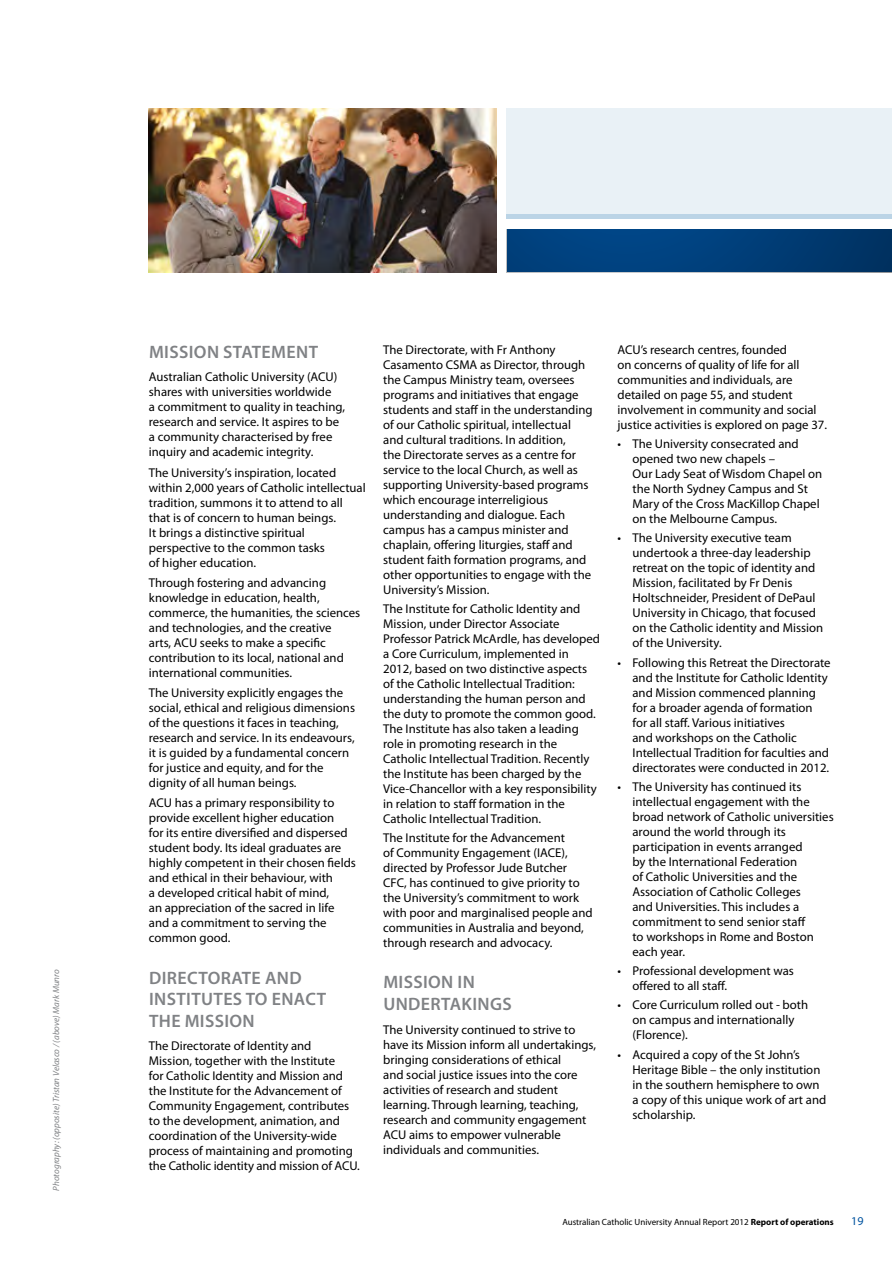
<style>
.page{position:relative;width:892px;height:1263px;background:#fff}
.page>*{position:absolute;margin:0;border:0;box-sizing:border-box;transform-origin:0 0}
.t1{font:600 18px/21.6px "Myriad Pro";letter-spacing:.02em;color:#808285}
.t2{font:12.75px/15px "Myriad Pro";color:#000}
.t3{font:12px "Myriad Pro";color:#00539f}
.t4{font:9px "Myriad Pro";color:#000}
.t5{font:italic 9px "Myriad Pro";color:#808285}
.s1{font-weight:700}
</style>
<div class="page">
<div style="left:507px;top:108px;width:385px;height:106px;background:#e9f1f6"></div>
<hr style="left:507px;top:214px;width:385px;height:4px;background:#bbd4e6">
<div style="left:507px;top:230px;width:385px;height:42px;background:linear-gradient(to right,#004688,#003669)"></div>
<img style="left:149px;top:108px;width:347px;height:164px">
<p class="t5" style="left:51px;top:1191px;width:223px;rotate:-90deg">Photography: (opposite) Tristan Velasco / (above) Mark Munro</p>
<h1 class="t1" style="left:149px;top:341px;width:167px">MISSION STATEMENT</h1>
<p class="t2" style="left:149px;top:369px;width:198px">Australian Catholic University (ACU) shares with universities worldwide<br>a commitment to quality in teaching, research and service. It aspires to be a community characterised by free inquiry and academic integrity.</p>
<p class="t2" style="left:149px;top:465px;width:218px">The University’s inspiration, located within 2,000 years of Catholic intellectual tradition, summons it to attend to all that is of concern to human beings.<br>It brings a distinctive spiritual perspective to the common tasks<br>of higher education.</p>
<p class="t2" style="left:149px;top:575px;width:213px">Through fostering and advancing knowledge in education, health, commerce, the humanities, the sciences and technologies, and the creative<br>arts, ACU seeks to make a specific contribution to its local, national and international communities.</p>
<p class="t2" style="left:149px;top:685px;width:208px">The University explicitly engages the social, ethical and religious dimensions of the questions it faces in teaching, research and service. In its endeavours, it is guided by a fundamental concern for justice and equity, and for the dignity of all human beings.</p>
<p class="t2" style="left:149px;top:795px;width:208px">ACU has a primary responsibility to provide excellent higher education<br>for its entire diversified and dispersed student body. Its ideal graduates are highly competent in their chosen fields and ethical in their behaviour, with<br>a developed critical habit of mind,<br>an appreciation of the sacred in life and a commitment to serving the common good.</p>
<h1 class="t1" style="left:149px;top:966px;width:152px">DIRECTORATE AND<br>INSTITUT</h1>
<h1 class="t1" style="left:149px;top:988px;width:162px;text-indent:74px">ES TO ENACT<br>THE MISSION</h1>
<p class="t2" style="left:149px;top:1038px;width:212px">The Directorate of Identity and<br>Mission, together with the Institute<br>for Catholic Identity and Mission and the Institute for the Advancement of Community Engagement, contributes to the development, animation, and coordination of the University-wide process of maintaining and promoting the Catholic identity and mission of ACU.</p>
<p class="t2" style="left:383px;top:342px;width:211px">The Directorate, with Fr Anthony Casamento CSMA as Director, through the Campus Ministry team, oversees programs and initiatives that engage students and staff in the understanding of our Catholic spiritual, intellectual and cultural traditions. In addition,<br>the Directorate serves as a centre for service to the local Church, as well as supporting University-based programs which encourage interreligious understanding and dialogue. Each campus has a campus minister and chaplain, offering liturgies, staff and student faith formation programs, and other opportunities to engage with the University’s Mission.</p>
<p class="t2" style="left:383px;top:601px;width:218px">The Institute for Catholic Identity and Mission, under Director Associate Professor Patrick McArdle, has developed a Core Curriculum, implemented in 2012, based on two distinctive aspects of the Catholic Intellectual Tradition: understanding the human person and the duty to promote the common good.<br>The Institute has also taken a leading role in promoting research in the Catholic Intellectual Tradition. Recently the Institute has been charged by the Vice-Chancellor with a key responsibility in relation to staff formation in the Catholic Intellectual Tradition.</p>
<p class="t2" style="left:383px;top:830px;width:211px">The Institute for the Advancement<br>of Community Engagement (IACE), directed by Professor Jude Butcher CFC, has continued to give priority to the University’s commitment to work with poor and marginalised people and communities in Australia and beyond, through research and advocacy.</p>
<h1 class="t1" style="left:383px;top:971px;width:130px">MISSION IN<br>UNDERTAKINGS</h1>
<p class="t2" style="left:383px;top:1021px;width:214px">The University continued to strive to have its Mission inform all undertakings, bringing considerations of ethical<br>and social justice issues into the core activities of research and student learning. Through learning, teaching, research and community engagement ACU aims to empower vulnerable individuals and communities.</p>
<p class="t2" style="left:617px;top:342px;width:211px">ACU’s research centres, founded<br>on concerns of quality of life for all communities and individuals, are detailed on page 55, and student involvement in community and social justice activities is explored on page 37.</p>
<p class="t2" style="left:632px;top:436px;width:191px;text-indent:-15px">• The University consecrated and opened two new chapels –<br>Our Lady Seat of Wisdom Chapel on the North Sydney Campus and St<br>Mary of the Cross MacKillop Chapel on the Melbourne Campus.</p>
<p class="t2" style="left:632px;top:530px;width:192px;text-indent:-15px">• The University executive team undertook a three-day leadership retreat on the topic of identity and<br>Mission, facilitated by Fr Denis<br>Holtschneider, President of DePaul<br>University in Chicago, that focused on the Catholic identity and Mission of the University.</p>
<p class="t2" style="left:632px;top:655px;width:200px;text-indent:-15px">• Following this Retreat the Directorate and the Institute for Catholic Identity and Mission commenced planning for a broader agenda of formation for all staff. Various initiatives<br>and workshops on the Catholic Intellectual Tradition for faculties and directorates were conducted in 2012.</p>
<p class="t2" style="left:632px;top:779px;width:203px;text-indent:-15px">• The University has continued its intellectual engagement with the broad network of Catholic universities around the world through its participation in events arranged<br>by the International Federation<br>of Catholic Universities and the<br>Association of Catholic Colleges<br>and Universities. This includes a commitment to send senior staff<br>to workshops in Rome and Boston each year.</p>
<p class="t2" style="left:632px;top:963px;width:163px;text-indent:-15px">• Professional development was offered to all staff.</p>
<p class="t2" style="left:632px;top:997px;width:177px;text-indent:-15px">• Core Curriculum rolled out - both on campus and internationally (Florence).</p>
<p class="t2" style="left:632px;top:1046px;width:195px;text-indent:-15px">• Acquired a copy of the St John’s<br>Heritage Bible – the only institution in the southern hemisphere to own a copy of this unique work of art and scholarship.</p>
<p class="t4" style="left:562px;top:1216px;width:273px">Australian Catholic University Annual Report 2012 <span class="s1">Report of operations</span></p>
<p class="t3" style="left:851px;top:1213px;width:14px">19</p>
</div>
